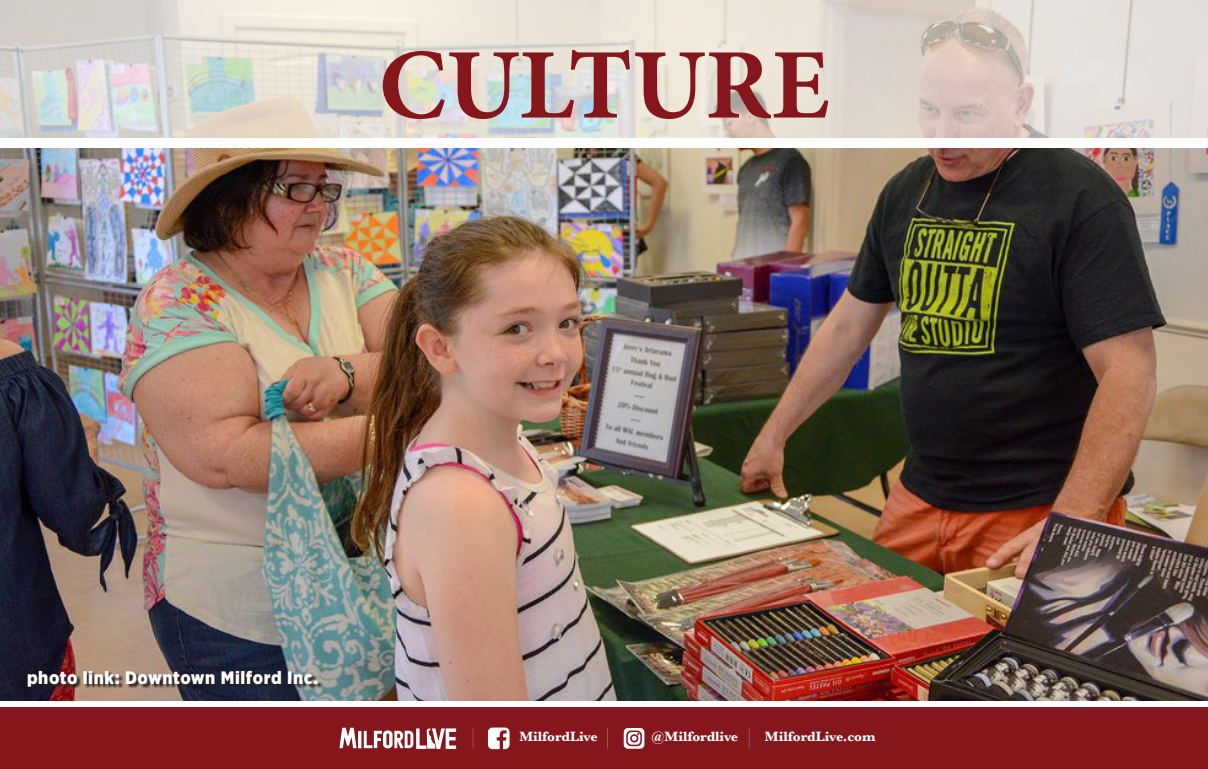
<style>
.page{position:relative;width:1208px;height:769px;background:#fff}
.page>*{position:absolute;margin:0;border:0;box-sizing:border-box;transform-origin:0 0}
.t1{font:700 100px "Minion Pro";color:#84161c}
.t2{font:900 18px "Gotham Narrow";letter-spacing:.03em;color:#fff}
.t3{font:700 14px "Baskerville";color:#fff}
</style>
<div class="page">
<img style="left:0;top:148px;width:1207px;height:551px">
<svg style="left:0;top:0;width:1207px;height:138px;background:#dfdad2"></svg>
<div style="left:0;top:707px;width:1207px;height:61px;background:#84161c"></div>
<svg style="left:488px;top:727px;width:21px;height:21px"></svg>
<svg style="left:623px;top:728px;width:21px;height:20px"></svg>
<svg style="left:748px;top:728px;width:1px;height:20px"></svg>
<svg style="left:607px;top:728px;width:1px;height:20px"></svg>
<svg style="left:472px;top:728px;width:1px;height:20px"></svg>
<svg style="left:339px;top:727px;width:117px;height:21px"></svg>
<img style="left:29px;top:671px;width:294px;height:20px">
<p class="t1" style="left:378px;top:15px;width:452px">CULTURE</p>
<p class="t2" style="left:27px;top:665px;width:292px">photo link: Downtown Milford Inc.</p>
<p class="t3" style="left:519px;top:726px;width:80px">MilfordLive</p>
<p class="t3" style="left:651px;top:726px;width:88px">@Milfordlive</p>
<p class="t3" style="left:765px;top:726px;width:112px">MilfordLive.com</p>
</div>
